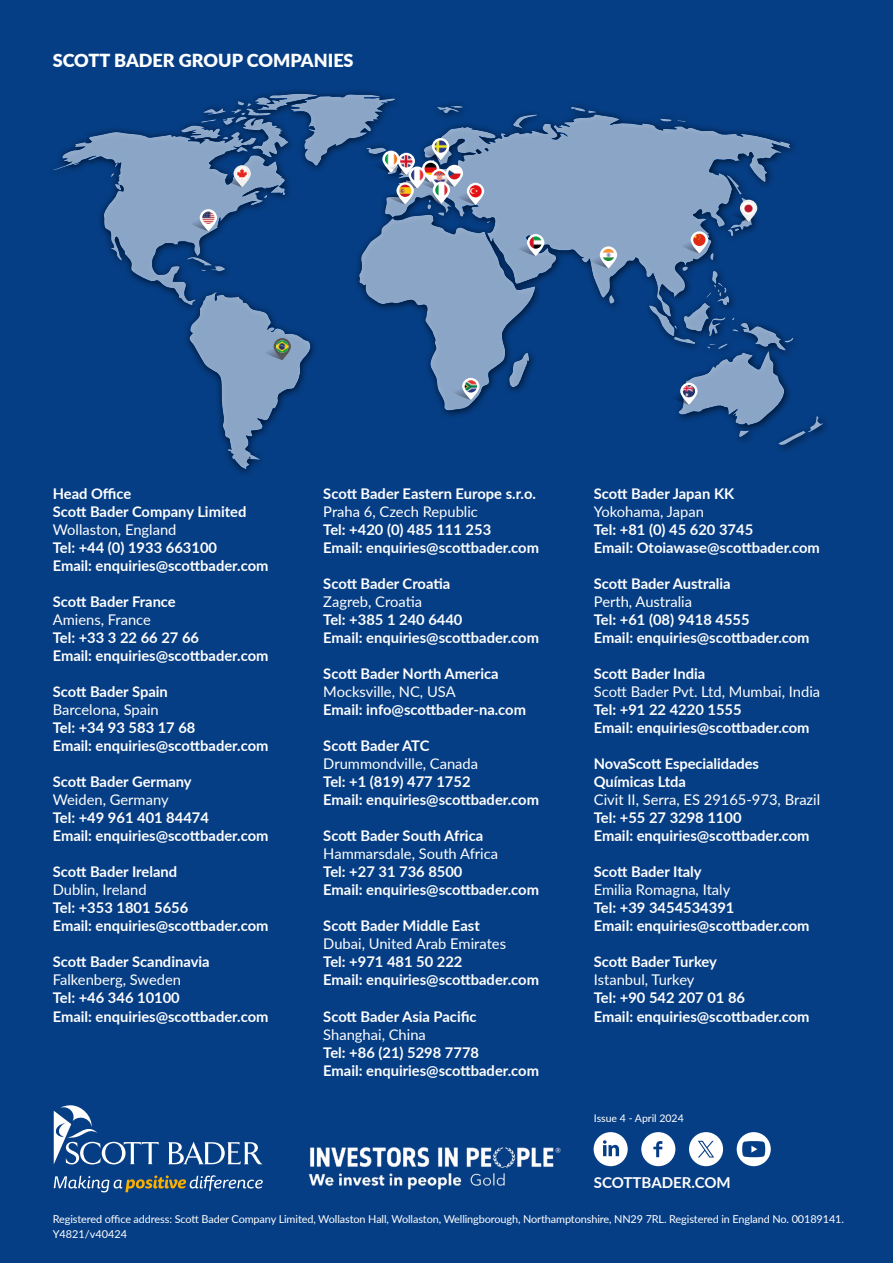
<style>
.page{position:relative;width:893px;height:1263px;background:#063e85}
.page>*{position:absolute;margin:0;border:0;box-sizing:border-box;transform-origin:0 0}
.t1{font:900 18px "Lato";color:#fff}
.t2{font:700 15px "Lato";color:#fff}
.t3{font:700 14.7px/18px "Lato";color:#fff}
.t4{font:14.7px "Lato";color:#fff}
.t5{font:10.95px/14.1px "Lato";letter-spacing:-.01em;color:#fff}
.t6{font:10.5px "Lato";color:#fff}
</style>
<div class="page">
<svg style="left:53px;top:94px;width:770px;height:375px"></svg>
<svg style="left:200px;top:209px;width:17px;height:22px"></svg>
<svg style="left:188px;top:212px;width:27px;height:19px"></svg>
<svg style="left:233px;top:165px;width:18px;height:22px"></svg>
<svg style="left:222px;top:168px;width:26px;height:19px"></svg>
<div style="left:432px;top:138px;width:17px;height:22px;background:#fff;border-radius:9px"></div>
<svg style="left:467px;top:183px;width:17px;height:22px"></svg>
<svg style="left:527px;top:234px;width:17px;height:22px"></svg>
<svg style="left:516px;top:236px;width:26px;height:20px"></svg>
<svg style="left:691px;top:231px;width:17px;height:22px"></svg>
<svg style="left:679px;top:234px;width:26px;height:19px"></svg>
<svg style="left:680px;top:383px;width:18px;height:22px"></svg>
<svg style="left:669px;top:385px;width:26px;height:20px"></svg>
<svg style="left:462px;top:378px;width:17px;height:22px"></svg>
<svg style="left:451px;top:380px;width:26px;height:20px"></svg>
<svg style="left:740px;top:200px;width:17px;height:22px"></svg>
<svg style="left:729px;top:202px;width:26px;height:20px"></svg>
<svg style="left:274px;top:338px;width:17px;height:22px"></svg>
<svg style="left:262px;top:340px;width:26px;height:20px"></svg>
<svg style="left:600px;top:246px;width:17px;height:23px"></svg>
<svg style="left:588px;top:249px;width:27px;height:19px"></svg>
<img style="left:371px;top:140px;width:111px;height:65px">
<svg style="left:168px;top:1142px;width:94px;height:22px"></svg>
<svg style="left:54px;top:1105px;width:105px;height:59px"></svg>
<svg style="left:54px;top:1175px;width:209px;height:17px"></svg>
<img style="left:308px;top:1147px;width:253px;height:43px">
<svg style="left:594px;top:1132px;width:34px;height:34px"></svg>
<svg style="left:641px;top:1132px;width:34px;height:34px"></svg>
<svg style="left:737px;top:1132px;width:34px;height:34px"></svg>
<svg style="left:689px;top:1132px;width:34px;height:34px"></svg>
<p class="t1" style="left:53px;top:47px;width:302px">SCOTT BADER GROUP COMPANIES</p>
<p class="t3" style="left:53px;top:484px;width:195px">Head Office<br>Scott Bader Company Limited</p>
<p class="t4" style="left:53px;top:519px;width:125px">Wollaston, England</p>
<p class="t3" style="left:53px;top:538px;width:217px">Tel: +44 (0) 1933 663100<br>Email: enquiries@scottbader.com</p>
<p class="t3" style="left:53px;top:592px;width:125px">Scott Bader France</p>
<p class="t4" style="left:53px;top:609px;width:100px">Amiens, France</p>
<p class="t3" style="left:53px;top:628px;width:217px">Tel: +33 3 22 66 27 66<br>Email: enquiries@scottbader.com</p>
<p class="t3" style="left:53px;top:682px;width:117px">Scott Bader Spain</p>
<p class="t4" style="left:53px;top:699px;width:108px">Barcelona, Spain</p>
<p class="t3" style="left:53px;top:718px;width:217px">Tel: +34 93 583 17 68<br>Email: enquiries@scottbader.com</p>
<p class="t3" style="left:53px;top:772px;width:140px">Scott Bader Germany</p>
<p class="t4" style="left:53px;top:789px;width:117px">Weiden, Germany</p>
<p class="t3" style="left:53px;top:808px;width:217px">Tel: +49 961 401 84474<br>Email: enquiries@scottbader.com</p>
<p class="t3" style="left:53px;top:862px;width:126px">Scott Bader Ireland</p>
<p class="t4" style="left:53px;top:879px;width:95px">Dublin, Ireland</p>
<p class="t3" style="left:53px;top:898px;width:217px">Tel: +353 1801 5656<br>Email: enquiries@scottbader.com</p>
<p class="t3" style="left:53px;top:952px;width:158px">Scott Bader Scandinavia</p>
<p class="t4" style="left:53px;top:969px;width:130px">Falkenberg, Sweden</p>
<p class="t3" style="left:53px;top:988px;width:217px">Tel: +46 346 10100<br>Email: enquiries@scottbader.com</p>
<p class="t3" style="left:323px;top:484px;width:214px">Scott Bader Eastern Europe s.r.o.</p>
<p class="t4" style="left:323px;top:501px;width:156px">Praha 6, Czech Republic</p>
<p class="t3" style="left:323px;top:520px;width:217px">Tel: +420 (0) 485 111 253<br>Email: enquiries@scottbader.com</p>
<p class="t3" style="left:323px;top:574px;width:129px">Scott Bader Croatia</p>
<p class="t4" style="left:323px;top:591px;width:100px">Zagreb, Croatia</p>
<p class="t3" style="left:323px;top:610px;width:217px">Tel: +385 1 240 6440<br>Email: enquiries@scottbader.com</p>
<p class="t3" style="left:323px;top:664px;width:177px">Scott Bader North America</p>
<p class="t4" style="left:323px;top:681px;width:134px">Mocksville, NC, USA</p>
<p class="t3" style="left:323px;top:700px;width:204px">Email: info@scottbader-na.com</p>
<p class="t3" style="left:323px;top:736px;width:108px">Scott Bader ATC</p>
<p class="t4" style="left:323px;top:753px;width:156px">Drummondville, Canada</p>
<p class="t3" style="left:323px;top:772px;width:217px">Tel: +1 (819) 477 1752<br>Email: enquiries@scottbader.com</p>
<p class="t3" style="left:323px;top:826px;width:161px">Scott Bader South Africa</p>
<p class="t4" style="left:323px;top:843px;width:176px">Hammarsdale, South Africa</p>
<p class="t3" style="left:323px;top:862px;width:217px">Tel: +27 31 736 8500<br>Email: enquiries@scottbader.com</p>
<p class="t3" style="left:323px;top:916px;width:158px">Scott Bader Middle East</p>
<p class="t4" style="left:323px;top:933px;width:184px">Dubai, United Arab Emirates</p>
<p class="t3" style="left:323px;top:952px;width:217px">Tel: +971 481 50 222<br>Email: enquiries@scottbader.com</p>
<p class="t3" style="left:323px;top:1006px;width:155px">Scott Bader Asia Pacific</p>
<p class="t4" style="left:323px;top:1024px;width:104px">Shanghai, China</p>
<p class="t3" style="left:323px;top:1042px;width:217px">Tel: +86 (21) 5298 7778<br>Email: enquiries@scottbader.com</p>
<p class="t3" style="left:594px;top:484px;width:142px">Scott Bader Japan KK</p>
<p class="t4" style="left:594px;top:501px;width:112px">Yokohama, Japan</p>
<p class="t3" style="left:594px;top:520px;width:227px">Tel: +81 (0) 45 620 3745<br>Email: Otoiawase@scottbader.com</p>
<p class="t3" style="left:594px;top:574px;width:138px">Scott Bader Australia</p>
<p class="t4" style="left:594px;top:591px;width:100px">Perth, Australia</p>
<p class="t3" style="left:594px;top:610px;width:217px">Tel: +61 (08) 9418 4555<br>Email: enquiries@scottbader.com</p>
<p class="t3" style="left:594px;top:664px;width:113px">Scott Bader India</p>
<p class="t4" style="left:594px;top:681px;width:228px">Scott Bader Pvt. Ltd, Mumbai, India</p>
<p class="t3" style="left:594px;top:700px;width:217px">Tel: +91 22 4220 1555<br>Email: enquiries@scottbader.com</p>
<p class="t3" style="left:594px;top:754px;width:167px">NovaScott Especialidades<br>Químicas Ltda</p>
<p class="t4" style="left:594px;top:789px;width:228px">Civit II, Serra, ES 29165-973, Brazil</p>
<p class="t3" style="left:594px;top:808px;width:217px">Tel: +55 27 3298 1100<br>Email: enquiries@scottbader.com</p>
<p class="t3" style="left:594px;top:862px;width:109px">Scott Bader Italy</p>
<p class="t4" style="left:594px;top:879px;width:138px">Emilia Romagna, Italy</p>
<p class="t3" style="left:594px;top:898px;width:217px">Tel: +39 3454534391<br>Email: enquiries@scottbader.com</p>
<p class="t3" style="left:594px;top:952px;width:125px">Scott Bader Turkey</p>
<p class="t4" style="left:594px;top:969px;width:102px">Istanbul, Turkey</p>
<p class="t3" style="left:594px;top:988px;width:217px">Tel: +90 542 207 01 86<br>Email: enquiries@scottbader.com</p>
<p class="t6" style="left:594px;top:1110px;width:91px">Issue 4 - April 2024</p>
<p class="t2" style="left:594px;top:1171px;width:138px">SCOTTBADER.COM</p>
<p class="t5" style="left:53px;top:1212px;width:793px">Registered office address: Scott Bader Company Limited, Wollaston Hall, Wollaston, Wellingborough, Northamptonshire, NN29 7RL. Registered in England No. 00189141.<br>Y4821/v40424</p>
</div>
